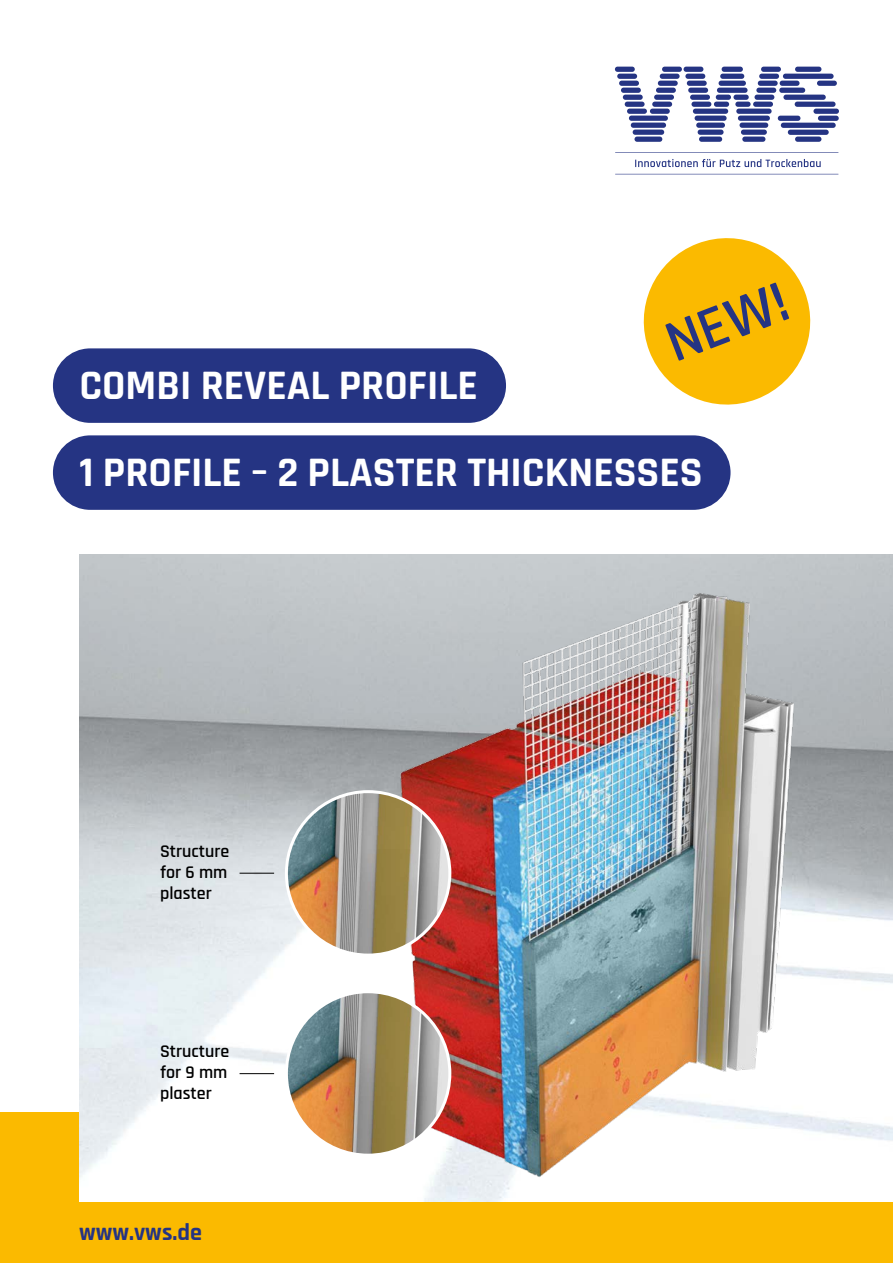
<style>
.page{position:relative;width:893px;height:1263px;background:#fff}
.page>*{position:absolute;margin:0;border:0;box-sizing:border-box;transform-origin:0 0}
.t1{font:600 60px "Rajdhani";color:#253483}
.t2{font:700 42.45px "Rajdhani";color:#fff}
.t3{font:700 24px "Rajdhani";color:#253483}
.t4{font:600 18px/21px "Rajdhani";color:#000;text-align:justify}
</style>
<div class="page">
<div style="left:0;top:1112px;width:893px;height:151px;background:#fbba00"></div>
<img style="left:79px;top:555px;width:814px;height:646px">
<div style="left:662px;top:67px;width:20px;height:5px;background:#253483;border-radius:3px"></div>
<div style="left:629px;top:116px;width:39px;height:5px;background:#253483;border-radius:3px"></div>
<div style="left:631px;top:123px;width:35px;height:5px;background:#253483;border-radius:3px"></div>
<div style="left:633px;top:130px;width:31px;height:5px;background:#253483;border-radius:3px"></div>
<div style="left:634px;top:137px;width:28px;height:5px;background:#253483;border-radius:3px"></div>
<div style="left:615px;top:67px;width:20px;height:5px;background:#253483;border-radius:3px"></div>
<div style="left:617px;top:74px;width:20px;height:5px;background:#253483;border-radius:3px"></div>
<div style="left:660px;top:74px;width:20px;height:5px;background:#253483;border-radius:3px"></div>
<div style="left:619px;top:81px;width:20px;height:5px;background:#253483;border-radius:3px"></div>
<div style="left:658px;top:81px;width:20px;height:5px;background:#253483;border-radius:3px"></div>
<div style="left:621px;top:88px;width:20px;height:5px;background:#253483;border-radius:3px"></div>
<div style="left:656px;top:88px;width:20px;height:5px;background:#253483;border-radius:3px"></div>
<div style="left:623px;top:95px;width:20px;height:5px;background:#253483;border-radius:3px"></div>
<div style="left:654px;top:95px;width:20px;height:5px;background:#253483;border-radius:3px"></div>
<div style="left:625px;top:102px;width:20px;height:5px;background:#253483;border-radius:3px"></div>
<div style="left:652px;top:102px;width:20px;height:5px;background:#253483;border-radius:3px"></div>
<div style="left:627px;top:109px;width:20px;height:5px;background:#253483;border-radius:3px"></div>
<div style="left:650px;top:109px;width:20px;height:5px;background:#253483;border-radius:3px"></div>
<div style="left:795px;top:67px;width:26px;height:5px;background:#253483;border-radius:3px"></div>
<div style="left:783px;top:74px;width:51px;height:5px;background:#253483;border-radius:3px"></div>
<div style="left:780px;top:81px;width:19px;height:5px;background:#253483;border-radius:3px"></div>
<div style="left:817px;top:81px;width:20px;height:5px;background:#253483;border-radius:3px"></div>
<div style="left:779px;top:88px;width:26px;height:5px;background:#253483;border-radius:3px"></div>
<div style="left:783px;top:95px;width:43px;height:5px;background:#253483;border-radius:3px"></div>
<div style="left:795px;top:102px;width:41px;height:5px;background:#253483;border-radius:3px"></div>
<div style="left:788px;top:130px;width:41px;height:5px;background:#253483;border-radius:3px"></div>
<div style="left:781px;top:123px;width:55px;height:5px;background:#253483;border-radius:3px"></div>
<div style="left:778px;top:116px;width:22px;height:5px;background:#253483;border-radius:3px"></div>
<div style="left:818px;top:116px;width:21px;height:5px;background:#253483;border-radius:3px"></div>
<div style="left:795px;top:137px;width:26px;height:5px;background:#253483;border-radius:3px"></div>
<div style="left:813px;top:109px;width:26px;height:5px;background:#253483;border-radius:3px"></div>
<div style="left:761px;top:67px;width:20px;height:5px;background:#253483;border-radius:3px"></div>
<div style="left:759px;top:74px;width:20px;height:5px;background:#253483;border-radius:3px"></div>
<div style="left:758px;top:81px;width:20px;height:5px;background:#253483;border-radius:3px"></div>
<div style="left:695px;top:116px;width:32px;height:5px;background:#253483;border-radius:3px"></div>
<div style="left:696px;top:123px;width:29px;height:5px;background:#253483;border-radius:3px"></div>
<div style="left:698px;top:130px;width:26px;height:5px;background:#253483;border-radius:3px"></div>
<div style="left:699px;top:137px;width:23px;height:5px;background:#253483;border-radius:3px"></div>
<div style="left:684px;top:67px;width:19px;height:5px;background:#253483;border-radius:3px"></div>
<div style="left:685px;top:74px;width:20px;height:5px;background:#253483;border-radius:3px"></div>
<div style="left:687px;top:81px;width:20px;height:5px;background:#253483;border-radius:3px"></div>
<div style="left:688px;top:88px;width:20px;height:5px;background:#253483;border-radius:3px"></div>
<div style="left:690px;top:95px;width:20px;height:5px;background:#253483;border-radius:3px"></div>
<div style="left:691px;top:102px;width:20px;height:5px;background:#253483;border-radius:3px"></div>
<div style="left:693px;top:109px;width:35px;height:5px;background:#253483;border-radius:3px"></div>
<div style="left:756px;top:88px;width:20px;height:5px;background:#253483;border-radius:3px"></div>
<div style="left:754px;top:95px;width:20px;height:5px;background:#253483;border-radius:3px"></div>
<div style="left:753px;top:102px;width:20px;height:5px;background:#253483;border-radius:3px"></div>
<div style="left:738px;top:116px;width:32px;height:5px;background:#253483;border-radius:3px"></div>
<div style="left:739px;top:123px;width:29px;height:5px;background:#253483;border-radius:3px"></div>
<div style="left:741px;top:130px;width:26px;height:5px;background:#253483;border-radius:3px"></div>
<div style="left:742px;top:137px;width:23px;height:5px;background:#253483;border-radius:3px"></div>
<div style="left:736px;top:109px;width:36px;height:5px;background:#253483;border-radius:3px"></div>
<div style="left:716px;top:95px;width:15px;height:5px;background:#253483;border-radius:3px"></div>
<div style="left:714px;top:102px;width:15px;height:5px;background:#253483;border-radius:3px"></div>
<div style="left:733px;top:95px;width:16px;height:5px;background:#253483;border-radius:3px"></div>
<div style="left:735px;top:102px;width:16px;height:5px;background:#253483;border-radius:3px"></div>
<div style="left:717px;top:88px;width:31px;height:5px;background:#253483;border-radius:3px"></div>
<div style="left:719px;top:81px;width:27px;height:5px;background:#253483;border-radius:3px"></div>
<div style="left:720px;top:74px;width:24px;height:5px;background:#253483;border-radius:3px"></div>
<div style="left:722px;top:67px;width:21px;height:5px;background:#253483;border-radius:3px"></div>
<svg style="left:635px;top:159px;width:186px;height:8px"></svg>
<svg style="left:615px;top:152px;width:223px;height:1px"></svg>
<svg style="left:615px;top:174px;width:223px;height:1px"></svg>
<div style="left:53px;top:348px;width:453px;height:75px;background:#253483;border-radius:37px"></div>
<img style="left:384px;top:582px;width:426px;height:607px">
<img style="left:286px;top:792px;width:164px;height:163px;border-radius:82px">
<div style="left:285px;top:790px;width:166px;height:166px;border:3px solid #fff;border-radius:50%"></div>
<img style="left:286px;top:992px;width:164px;height:163px;border-radius:82px">
<hr style="left:240px;top:873px;width:34px;height:1px;background:#000">
<hr style="left:240px;top:1073px;width:34px;height:1px;background:#000">
<svg style="left:643px;top:238px;width:168px;height:167px"></svg>
<div style="left:53px;top:435px;width:677px;height:75px;background:#253483;border-radius:37px"></div>
<p class="t2" style="left:79px;top:359px;width:400px">COMBI REVEAL PROFILE</p>
<h1 class="t1" style="left:655px;top:311px;width:128px;rotate:-21deg">NEW!</h1>
<p class="t2" style="left:79px;top:446px;width:625px">1 PROFILE – 2 PLASTER THICKNESSES</p>
<p class="t4" style="left:160px;top:842px;width:71px">Structure for 6 mm plaster</p>
<p class="t4" style="left:160px;top:1041px;width:71px">Structure for 9 mm plaster</p>
<p class="t3" style="left:79px;top:1217px;width:124px">www.vws.de</p>
</div>
